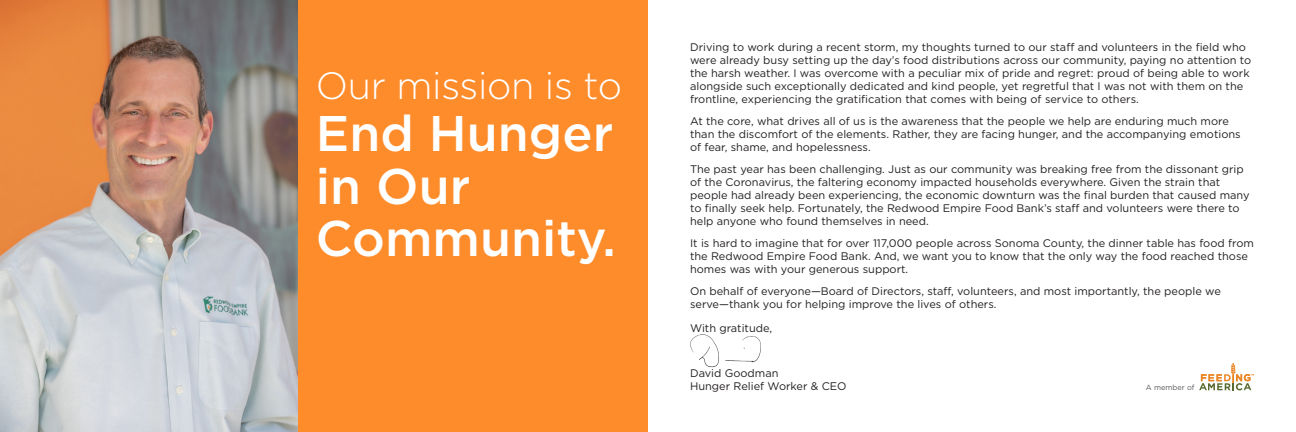
<style>
.page{position:relative;width:1296px;height:432px;background:#fff}
.page>*{position:absolute;margin:0;border:0;box-sizing:border-box;transform-origin:0 0}
.t1{font:500 50px/52.4px "Gotham";color:#fff}
.t2{font:300 38px "Gotham";letter-spacing:-.01em;color:#fff}
.List_Paragraph{font:11px/13px "Gotham";color:#231f20}
.t3{font:7.4px "Gotham";color:#57585a}
</style>
<div class="page">
<div style="left:0;top:0;width:648px;height:432px;background:#ff8c2b"></div>
<img style="left:690px;top:334px;width:71px;height:34px">
<img style="left:0;top:0;width:297px;height:432px">
<svg style="left:1199px;top:364px;width:55px;height:27px"></svg>
<p class="t2" style="left:316px;top:61px;width:308px">Our mission is to</p>
<p class="t1" style="left:316px;top:107px;width:302px">End Hunger in Our<br>Community.</p>
<p class="List_Paragraph" style="left:690px;top:40px;width:563px">Driving to work during a recent storm, my thoughts turned to our staff and volunteers in the field who were already busy setting up the day’s food distributions across our community, paying no attention to the harsh weather. I was overcome with a peculiar mix of pride and regret: proud of being able to work alongside such exceptionally dedicated and kind people, yet regretful that I was not with them on the frontline, experiencing the gratification that comes with being of service to others.</p>
<p class="List_Paragraph" style="left:690px;top:114px;width:552px">At the core, what drives all of us is the awareness that the people we help are enduring much more than the discomfort of the elements. Rather, they are facing hunger, and the accompanying emotions of fear, shame, and hopelessness.</p>
<p class="List_Paragraph" style="left:690px;top:162px;width:561px">The past year has been challenging. Just as our community was breaking free from the dissonant grip of the Coronavirus, the faltering economy impacted households everywhere. Given the strain that people had already been experiencing, the economic downturn was the final burden that caused many to finally seek help. Fortunately, the Redwood Empire Food Bank’s staff and volunteers were there to help anyone who found themselves in need.</p>
<p class="List_Paragraph" style="left:690px;top:236px;width:565px">It is hard to imagine that for over 117,000 people across Sonoma County, the dinner table has food from the Redwood Empire Food Bank. And, we want you to know that the only way the food reached those homes was with your generous support.</p>
<p class="List_Paragraph" style="left:690px;top:284px;width:532px">On behalf of everyone—Board of Directors, staff, volunteers, and most importantly, the people we serve—thank you for helping improve the lives of others.</p>
<p class="List_Paragraph" style="left:690px;top:322px;width:84px">With gratitude,</p>
<p class="List_Paragraph" style="left:690px;top:366px;width:90px">David Goodman</p>
<p class="List_Paragraph" style="left:690px;top:379px;width:158px">Hunger Relief Worker &amp; CEO</p>
<p class="t3" style="left:1146px;top:383px;width:50px">A member of</p>
</div>
